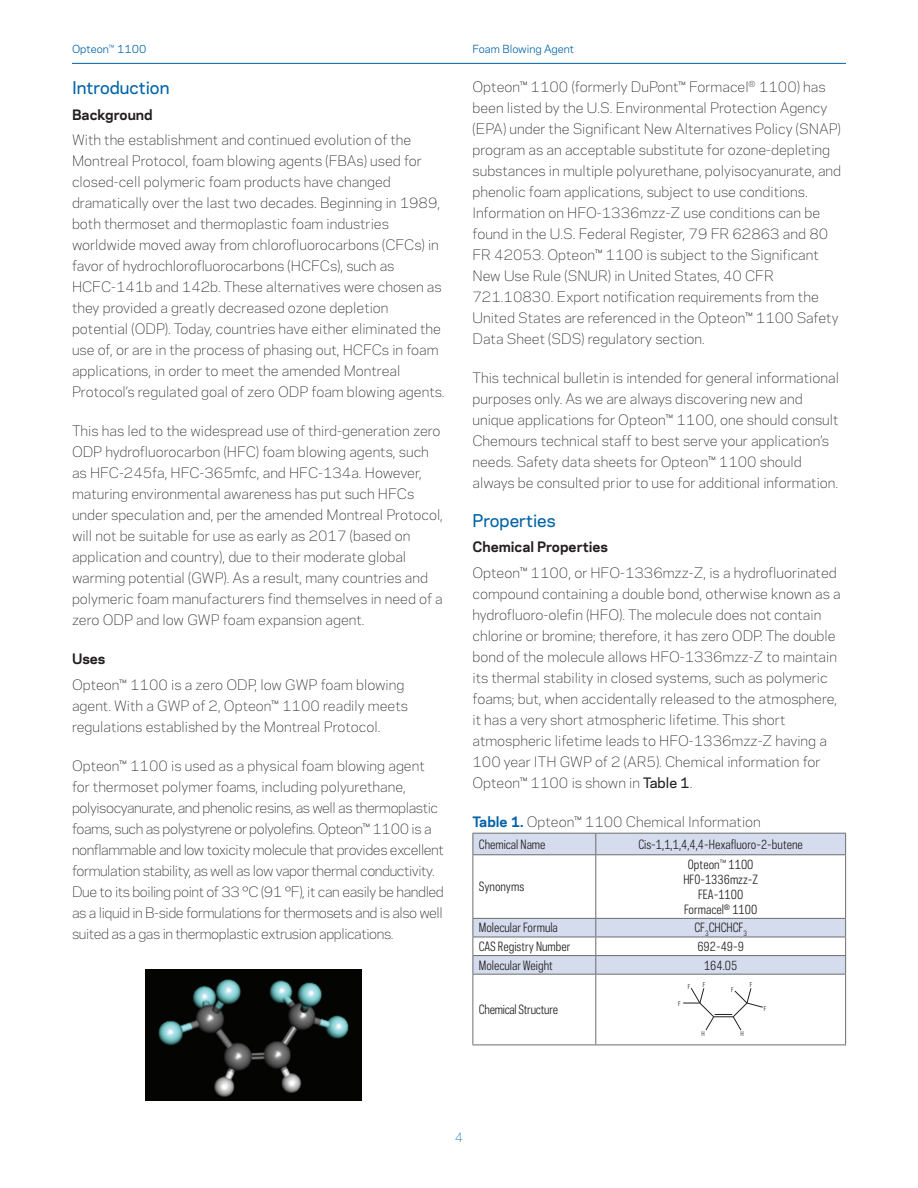
<style>
.page{position:relative;width:918px;height:1188px;background:#fff}
.page>*{position:absolute;margin:0;border:0;box-sizing:border-box;transform-origin:0 0}
.t1{font:500 16.5px "Chemours Sans";color:#0163a7}
.t2{font:300 13.5px/21px "Chemours Sans";color:#231f20}
.t3{font:300 13.5px/21px "Chemours Sans";letter-spacing:-.03em;color:#231f20}
.t4{font:700 13.5px "Chemours Sans";color:#231f20}
.t5{font:12px/15px "Chemours Sans Cond";color:#231f20;text-align:center}
.t6{font:12px "Chemours Sans Cond";letter-spacing:-.02em;color:#231f20}
.t7{font:300 12px "Chemours Sans";color:#0163a7}
.t8{font:10.5px "Chemours Sans";color:#0163a7}
.t9{font:6.3px "Chemours Sans Cond";color:#231f20}
.s1{font-weight:500}
.s2{font-weight:700;color:#0163a7}
</style>
<div class="page">
<hr style="left:72px;top:63px;width:774px;height:1px;background:#0163a7">
<img style="left:146px;top:969px;width:216px;height:132px">
<svg style="left:473px;top:834px;width:372px;height:140px"></svg>
<hr style="left:472px;top:833px;width:124px;height:1px;background:#6c6d70">
<svg style="left:472px;top:834px;width:1px;height:20px"></svg>
<hr style="left:596px;top:833px;width:250px;height:1px;background:#6c6d70">
<svg style="left:595px;top:834px;width:1px;height:20px"></svg>
<svg style="left:845px;top:834px;width:1px;height:20px"></svg>
<hr style="left:472px;top:854px;width:124px;height:1px;background:#6c6d70">
<hr style="left:472px;top:855px;width:1px;height:63px;background:#6c6d70">
<hr style="left:596px;top:854px;width:250px;height:1px;background:#6c6d70">
<hr style="left:595px;top:855px;width:1px;height:63px;background:#6c6d70">
<hr style="left:845px;top:855px;width:1px;height:63px;background:#6c6d70">
<hr style="left:472px;top:918px;width:124px;height:1px;background:#6c6d70">
<hr style="left:596px;top:918px;width:250px;height:1px;background:#6c6d70">
<hr style="left:472px;top:937px;width:124px;height:1px;background:#6c6d70">
<hr style="left:596px;top:937px;width:250px;height:1px;background:#6c6d70">
<hr style="left:472px;top:955px;width:124px;height:1px;background:#6c6d70">
<svg style="left:472px;top:919px;width:1px;height:55px"></svg>
<hr style="left:596px;top:955px;width:250px;height:1px;background:#6c6d70">
<svg style="left:595px;top:919px;width:1px;height:55px"></svg>
<svg style="left:845px;top:919px;width:1px;height:55px"></svg>
<hr style="left:472px;top:974px;width:124px;height:1px;background:#6c6d70">
<hr style="left:472px;top:975px;width:1px;height:70px;background:#6c6d70">
<hr style="left:596px;top:974px;width:250px;height:1px;background:#6c6d70">
<hr style="left:595px;top:975px;width:1px;height:70px;background:#6c6d70">
<hr style="left:845px;top:975px;width:1px;height:70px;background:#6c6d70">
<hr style="left:472px;top:1045px;width:124px;height:1px;background:#6c6d70">
<hr style="left:596px;top:1045px;width:250px;height:1px;background:#6c6d70">
<svg style="left:683px;top:988px;width:80px;height:43px"></svg>
<p class="t8" style="left:72px;top:41px;width:76px">Opteon™ 1100</p>
<p class="t8" style="left:473px;top:41px;width:103px">Foam Blowing Agent</p>
<p class="t1" style="left:72px;top:75px;width:99px">Introduction</p>
<p class="t4" style="left:72px;top:104px;width:82px">Background</p>
<p class="t2" style="left:72px;top:129px;width:374px">With the establishment and continued evolution of the Montreal Protocol, foam blowing agents (FBAs) used for closed-cell polymeric foam products have changed dramatically over the last two decades. Beginning in 1989, both thermoset and thermoplastic foam industries worldwide moved away from chlorofluorocarbons (CFCs) in favor of hydrochlorofluorocarbons (HCFCs), such as HCFC-141b and 142b. These alternatives were chosen as they provided a greatly decreased ozone depletion potential (ODP). Today, countries have either eliminated the use of, or are in the process of phasing out, HCFCs in foam applications, in order to meet the amended Montreal Protocol’s regulated goal of zero ODP foam blowing agents.</p>
<p class="t2" style="left:72px;top:420px;width:373px">This has led to the widespread use of third-generation zero ODP hydrofluorocarbon (HFC) foam blowing agents, such as HFC-245fa, HFC-365mfc, and HFC-134a. However, maturing environmental awareness has put such HFCs under speculation and, per the amended Montreal Protocol, will not be suitable for use as early as 2017 (based on application and country), due to their moderate global warming potential (GWP). As a result, many countries and polymeric foam manufacturers find themselves in need of a zero ODP and low GWP foam expansion agent.</p>
<p class="t4" style="left:72px;top:649px;width:35px">Uses</p>
<p class="t2" style="left:72px;top:673px;width:337px">Opteon™ 1100 is a zero ODP, low GWP foam blowing agent. With a GWP of 2, Opteon™ 1100 readily meets regulations established by the Montreal Protocol.</p>
<p class="t3" style="left:72px;top:754px;width:373px">Opteon™ 1100 is used as a physical foam blowing agent for thermoset polymer foams, including polyurethane, polyisocyanurate, and phenolic resins, as well as thermoplastic foams, such as polystyrene or polyolefins. Opteon™ 1100 is a nonflammable and low toxicity molecule that provides excellent formulation stability, as well as low vapor thermal conductivity.<br>Due to its boiling point of 33 °C (91 °F), it can easily be handled as a liquid in B-side formulations for thermosets and is also well suited as a gas in thermoplastic extrusion applications.</p>
<p class="t2" style="left:473px;top:76px;width:370px">Opteon™ 1100 (formerly DuPont™ Formacel<sup>®</sup> 1100) has been listed by the U.S. Environmental Protection Agency (EPA) under the Significant New Alternatives Policy (SNAP) program as an acceptable substitute for ozone-depleting substances in multiple polyurethane, polyisocyanurate, and phenolic foam applications, subject to use conditions.<br>Information on HFO-1336mzz-Z use conditions can be found in the U.S. Federal Register, 79 FR 62863 and 80<br>FR 42053. Opteon™ 1100 is subject to the Significant New Use Rule (SNUR) in United States, 40 CFR 721.10830. Export notification requirements from the United States are referenced in the Opteon™ 1100 Safety Data Sheet (SDS) regulatory section.</p>
<p class="t2" style="left:473px;top:366px;width:368px">This technical bulletin is intended for general informational purposes only. As we are always discovering new and unique applications for Opteon™ 1100, one should consult Chemours technical staff to best serve your application’s needs. Safety data sheets for Opteon™ 1100 should always be consulted prior to use for additional information.</p>
<p class="t1" style="left:472px;top:508px;width:85px">Properties</p>
<p class="t4" style="left:472px;top:537px;width:137px">Chemical Properties</p>
<p class="t2" style="left:472px;top:561px;width:370px">Opteon™ 1100, or HFO-1336mzz-Z, is a hydrofluorinated compound containing a double bond, otherwise known as a hydrofluoro-olefin (HFO). The molecule does not contain chlorine or bromine; therefore, it has zero ODP. The double bond of the molecule allows HFO-1336mzz-Z to maintain its thermal stability in closed systems, such as polymeric foams; but, when accidentally released to the atmosphere, it has a very short atmospheric lifetime. This short atmospheric lifetime leads to HFO-1336mzz-Z having a 100 year ITH GWP of 2 (AR5). Chemical information for Opteon™ 1100 is shown in <span class="s1">Table 1</span>.</p>
<p class="t2" style="left:472px;top:810px;width:290px"><span class="s2">Table 1.</span> Opteon™ 1100 Chemical Information</p>
<p class="t5" style="left:479px;top:837px;width:68px">Chemical Name</p>
<p class="t5" style="left:638px;top:837px;width:166px">Cis-1,1,1,4,4,4-Hexafluoro-2-butene</p>
<p class="t5" style="left:479px;top:879px;width:47px">Synonyms</p>
<p class="t5" style="left:683px;top:857px;width:76px">Opteon™ 1100<br>HFO-1336mzz-Z<br>FEA-1100<br>Formacel<sup>®</sup> 1100</p>
<p class="t5" style="left:479px;top:920px;width:81px">Molecular Formula</p>
<p class="t5" style="left:694px;top:920px;width:54px">CF<sub>3</sub>CHCHCF<sub>3</sub></p>
<p class="t5" style="left:479px;top:939px;width:93px">CAS Registry Number</p>
<p class="t5" style="left:697px;top:939px;width:48px">692-49-9</p>
<p class="t5" style="left:479px;top:957px;width:76px">Molecular Weight</p>
<p class="t5" style="left:704px;top:957px;width:35px">164.05</p>
<p class="t6" style="left:479px;top:1002px;width:81px">Chemical Structure</p>
<p class="t9" style="left:702px;top:1030px;width:5px">H</p>
<p class="t9" style="left:741px;top:1030px;width:5px">H</p>
<p class="t9" style="left:688px;top:982px;width:4px">F</p>
<p class="t9" style="left:703px;top:980px;width:4px">F</p>
<p class="t9" style="left:750px;top:980px;width:4px">F</p>
<p class="t9" style="left:731px;top:985px;width:4px">F</p>
<p class="t9" style="left:678px;top:999px;width:4px">F</p>
<p class="t9" style="left:764px;top:1004px;width:4px">F</p>
<p class="t7" style="left:455px;top:1128px;width:10px">4</p>
</div>
